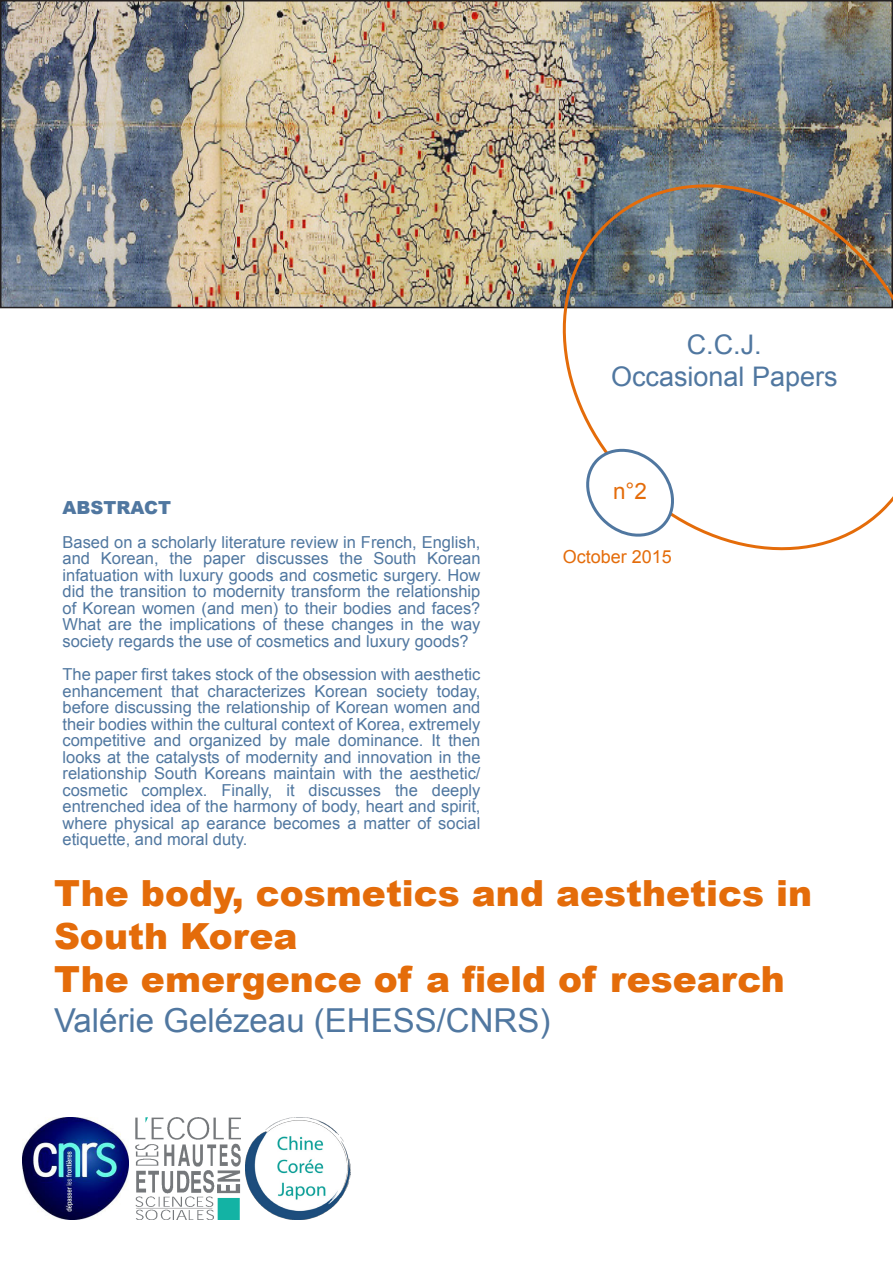
<style>
.page{position:relative;width:893px;height:1263px;background:#fff}
.page>*{position:absolute;margin:0;border:0;box-sizing:border-box;transform-origin:0 0}
.t1{font:900 36px/43.2px "Arial";color:#e46c0a}
.t2{font:33px "Arial";color:#5077a0}
.t3{font:27px/32.4px "Arial";color:#5077a0;text-align:center}
.t4{font:22.5px "Arial";color:#e46c0a}
.t5{font:18px "Arial";color:#e46c0a}
.t6{font:900 18px "Arial";color:#5077a0}
.t7{font:16.5px/16.5px "Arial";color:#5077a0;text-align:justify}
</style>
<div class="page">
<img style="left:3px;top:3px;width:887px;height:302px">
<div style="left:0;top:0;width:893px;height:308px;border:2px solid #231f20"></div>
<img style="left:542px;top:158px;width:351px;height:393px">
<img style="left:136px;top:1117px;width:104px;height:102px">
<img style="left:22px;top:1117px;width:106px;height:102px">
<svg style="left:581px;top:441px;width:97px;height:104px"></svg>
<img style="left:246px;top:1117px;width:104px;height:102px">
<h3 class="t3" style="left:611px;top:329px;width:228px">C.C.J.<br>Occasional Papers</h3>
<p class="t6" style="left:63px;top:495px;width:110px">ABSTRACT</p>
<p class="t7" style="left:63px;top:534px;width:419px">Based on a scholarly literature review in French, English, and Korean, the paper discusses the South Korean infatuation with luxury goods and cosmetic surgery. How did the transition to modernity transform the relationship of Korean women (and men) to their bodies and faces?<br>What are the implications of these changes in the way society regards the use of cosmetics and luxury goods?</p>
<p class="t7" style="left:63px;top:666px;width:419px">The paper first takes stock of the obsession with aesthetic enhancement that characterizes Korean society today, before discussing the relationship of Korean women and their bodies within the cultural context of Korea, extremely competitive and organized by male dominance. It then looks at the catalysts of modernity and innovation in the relationship South Koreans maintain with the aesthetic/ cosmetic complex. Finally, it discusses the deeply entrenched idea of the harmony of body, heart and spirit, where physical ap earance becomes a matter of social etiquette, and moral duty.</p>
<h3 class="t4" style="left:613px;top:476px;width:36px">n°2</h3>
<p class="t5" style="left:563px;top:545px;width:111px">October 2015</p>
<h1 class="t1" style="left:54px;top:870px;width:759px">The body, cosmetics and aesthetics in<br>South Korea<br>The emergence of a field of research</h1>
<h2 class="t2" style="left:54px;top:999px;width:498px">Valérie Gelézeau (EHESS/CNRS)</h2>
</div>
